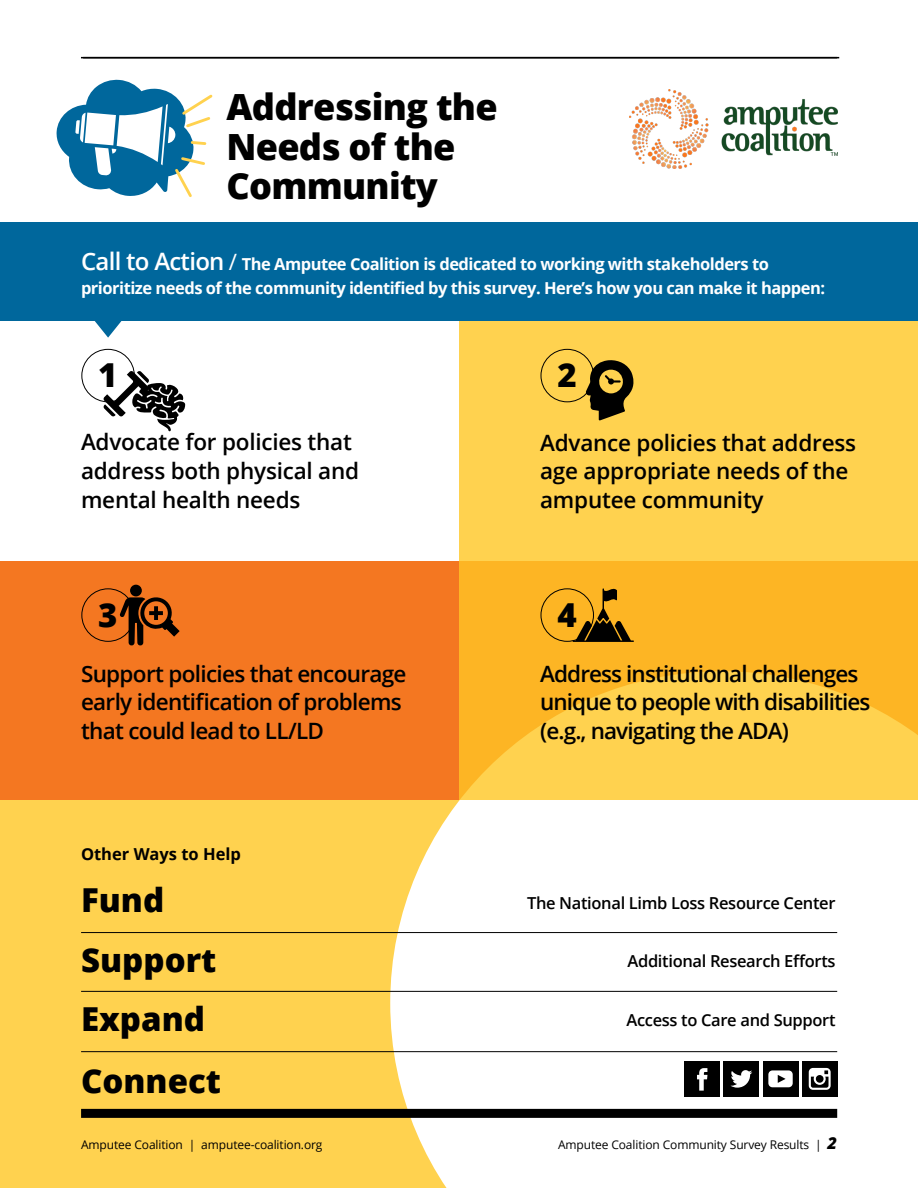
<style>
.page{position:relative;width:918px;height:1188px;background:#fff}
.page>*{position:absolute;margin:0;border:0;box-sizing:border-box;transform-origin:0 0}
.t1{font:800 36.15px/39.5px "Open Sans";letter-spacing:-.02em;color:#000}
.t2{font:800 33px/59.4px "Open Sans";color:#000}
.t3{font:600 22.5px/28.5px "Open Sans";letter-spacing:-.03em;color:#000}
.t4{font:600 22.5px/28.5px "Open Sans";letter-spacing:-.01em;color:#000}
.t5{font:700 16.5px/24px "Open Sans";letter-spacing:-.03em;color:#fff}
.t6{font:600 16.5px "Open Sans";letter-spacing:-.02em;color:#000}
.t7{font:700 16.5px "Open Sans";color:#000}
.t8{font:12px "Open Sans";letter-spacing:-.01em;color:#000}
.s1{font-weight:600;font-size:24px}
.s2{font-weight:400;font-size:22.5px}
.s3{font-weight:800;font-style:italic;font-size:16.5px}
</style>
<div class="page">
<div style="left:0;top:222px;width:918px;height:100px;background:#00679c"></div>
<div style="left:459px;top:322px;width:459px;height:239px;background:#ffd24f"></div>
<div style="left:0;top:561px;width:459px;height:240px;background:#f47721"></div>
<div style="left:459px;top:561px;width:459px;height:240px;background:#fdb524"></div>
<svg style="left:459px;top:671px;width:459px;height:130px;fill:#ffd24f"></svg>
<div style="left:0;top:801px;width:918px;height:387px;background:#ffd24f"></div>
<svg style="left:390px;top:801px;width:528px;height:387px;background:#fefbf3"></svg>
<hr style="left:81px;top:932px;width:756px;height:1px;background:#000">
<hr style="left:81px;top:991px;width:756px;height:1px;background:#000">
<hr style="left:81px;top:1051px;width:756px;height:1px;background:#000">
<div style="left:81px;top:1109px;width:756px;height:9px;background:#000"></div>
<div style="left:81px;top:588px;width:54px;height:54px;border:1px solid #000;border-radius:50%"></div>
<div style="left:81px;top:349px;width:54px;height:53px;border:1px solid #000;border-radius:50%"></div>
<div style="left:541px;top:349px;width:53px;height:53px;border:1px solid #000;border-radius:50%"></div>
<div style="left:541px;top:588px;width:53px;height:54px;border:1px solid #000;border-radius:50%"></div>
<svg style="left:87px;top:321px;width:42px;height:17px"></svg>
<hr style="left:81px;top:57px;width:756px;height:1px;background:#000">
<svg style="left:56px;top:79px;width:157px;height:118px"></svg>
<svg style="left:103px;top:371px;width:82px;height:60px"></svg>
<svg style="left:586px;top:359px;width:48px;height:61px"></svg>
<svg style="left:573px;top:588px;width:61px;height:54px"></svg>
<svg style="left:120px;top:597px;width:60px;height:49px"></svg>
<div style="left:130px;top:585px;width:12px;height:11px;background:#000;border-radius:50%"></div>
<img style="left:629px;top:89px;width:208px;height:80px">
<hr style="left:83px;top:57px;width:756px;height:1px;background:#000">
<div style="left:724px;top:1061px;width:35px;height:35px;background:#000"></div>
<svg style="left:730px;top:1070px;width:22px;height:18px"></svg>
<div style="left:763px;top:1061px;width:35px;height:35px;background:#000"></div>
<svg style="left:768px;top:1070px;width:25px;height:17px"></svg>
<div style="left:802px;top:1061px;width:35px;height:35px;background:#000"></div>
<svg style="left:809px;top:1068px;width:22px;height:22px"></svg>
<div style="left:684px;top:1061px;width:36px;height:36px;background:#000"></div>
<svg style="left:697px;top:1068px;width:10px;height:23px"></svg>
<h1 class="t1" style="left:226px;top:91px;width:273px">Addressing the<br>Needs of the<br>Community</h1>
<p class="t5" style="left:81px;top:254px;width:746px"><span class="s1">Call to Action</span> <span class="s2">/</span> The Amputee Coalition is dedicated to working with stakeholders to prioritize needs of the community identified by this survey. Here’s how you can make it happen:</p>
<h2 class="t2" style="left:98px;top:349px;width:21px">1</h2>
<h2 class="t2" style="left:557px;top:349px;width:21px">2</h2>
<p class="t4" style="left:81px;top:430px;width:280px">Advocate for policies that address both physical and mental health needs</p>
<h2 class="t2" style="left:98px;top:588px;width:21px">3</h2>
<p class="t3" style="left:81px;top:662px;width:327px">Support policies that encourage early identification of problems that could lead to LL/LD</p>
<p class="t7" style="left:81px;top:843px;width:161px">Other Ways to Help</p>
<h2 class="t2" style="left:81px;top:873px;width:137px">Fund<br>Support<br>Expand</h2>
<h2 class="t2" style="left:81px;top:1054px;width:142px">Connect</h2>
<p class="t4" style="left:540px;top:430px;width:317px">Advance policies that address age appropriate needs of the amputee community</p>
<h2 class="t2" style="left:557px;top:588px;width:21px">4</h2>
<p class="t3" style="left:540px;top:662px;width:332px">Address institutional challenges unique to people with disabilities (e.g., navigating the ADA)</p>
<p class="t6" style="left:527px;top:892px;width:310px">The National Limb Loss Resource Center</p>
<p class="t6" style="left:628px;top:950px;width:210px">Additional Research Efforts</p>
<p class="t6" style="left:626px;top:1013px;width:211px">Access to Care and Support</p>
<p class="t8" style="left:81px;top:1139px;width:243px">Amputee Coalition | amputee-coalition.org</p>
<p class="t8" style="left:558px;top:1139px;width:281px">Amputee Coalition Community Survey Results | <span class="s3">2</span></p>
</div>
